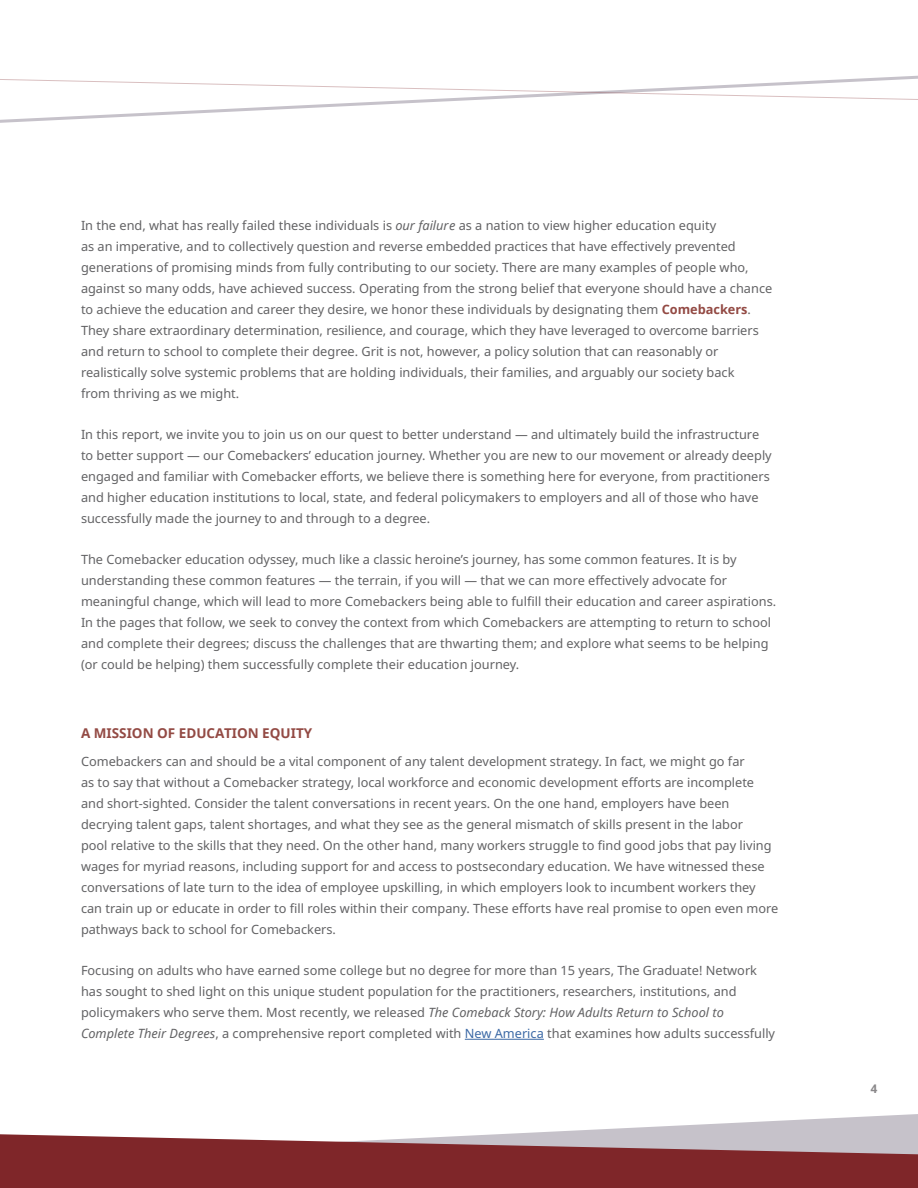
<style>
.page{position:relative;width:918px;height:1188px;background:#fff}
.page>*{position:absolute;margin:0;border:0;box-sizing:border-box;transform-origin:0 0}
.t1{font:700 13.5px "Noto Sans";color:#934a44}
.t2{font:12.75px/21px "Noto Sans";color:#626264}
.t3{font:700 12px "Noto Sans";color:#8a888a}
.s1{font-style:italic}
.s2{font-weight:700;color:#934a44}
.s3{color:#3a68a5}
</style>
<div class="page">
<svg style="left:506px;top:1114px;width:412px;height:20px"></svg>
<svg style="left:0;top:1134px;width:918px;height:54px;background:#8e4649"></svg>
<svg style="left:0;top:101px;width:451px;height:22px"></svg>
<svg style="left:0;top:75px;width:918px;height:26px"></svg>
<hr style="left:465px;top:1039px;width:79px;height:1px;background:#3a68a5">
<p class="t2" style="left:81px;top:215px;width:693px">In the end, what has really failed these individuals is <span class="s1">our failure</span> as a nation to view higher education equity<br>as an imperative, and to collectively question and reverse embedded practices that have effectively prevented generations of promising minds from fully contributing to our society. There are many examples of people who, against so many odds, have achieved success. Operating from the strong belief that everyone should have a chance to achieve the education and career they desire, we honor these individuals by designating them <span class="s2">Comebackers</span>.<br>They share extraordinary determination, resilience, and courage, which they have leveraged to overcome barriers and return to school to complete their degree. Grit is not, however, a policy solution that can reasonably or realistically solve systemic problems that are holding individuals, their families, and arguably our society back<br>from thriving as we might.</p>
<p class="t2" style="left:81px;top:424px;width:692px">In this report, we invite you to join us on our quest to better understand — and ultimately build the infrastructure to better support — our Comebackers’ education journey. Whether you are new to our movement or already deeply engaged and familiar with Comebacker efforts, we believe there is something here for everyone, from practitioners and higher education institutions to local, state, and federal policymakers to employers and all of those who have successfully made the journey to and through to a degree.</p>
<p class="t2" style="left:81px;top:549px;width:697px">The Comebacker education odyssey, much like a classic heroine’s journey, has some common features. It is by understanding these common features — the terrain, if you will — that we can more effectively advocate for meaningful change, which will lead to more Comebackers being able to fulfill their education and career aspirations.<br>In the pages that follow, we seek to convey the context from which Comebackers are attempting to return to school and complete their degrees; discuss the challenges that are thwarting them; and explore what seems to be helping (or could be helping) them successfully complete their education journey.</p>
<p class="t1" style="left:81px;top:724px;width:233px">A MISSION OF EDUCATION EQUITY</p>
<p class="t2" style="left:81px;top:751px;width:699px">Comebackers can and should be a vital component of any talent development strategy. In fact, we might go far<br>as to say that without a Comebacker strategy, local workforce and economic development efforts are incomplete and short-sighted. Consider the talent conversations in recent years. On the one hand, employers have been decrying talent gaps, talent shortages, and what they see as the general mismatch of skills present in the labor<br>pool relative to the skills that they need. On the other hand, many workers struggle to find good jobs that pay living wages for myriad reasons, including support for and access to postsecondary education. We have witnessed these conversations of late turn to the idea of employee upskilling, in which employers look to incumbent workers they can train up or educate in order to fill roles within their company. These efforts have real promise to open even more pathways back to school for Comebackers.</p>
<p class="t2" style="left:81px;top:960px;width:696px">Focusing on adults who have earned some college but no degree for more than 15 years, The Graduate! Network has sought to shed light on this unique student population for the practitioners, researchers, institutions, and policymakers who serve them. Most recently, we released <span class="s1">The Comeback Story: How Adults Return to School to Complete Their Degrees</span>, a comprehensive report completed with <span class="s3">New America</span> that examines how adults successfully</p>
<p class="t3" style="left:871px;top:1080px;width:8px">4</p>
</div>
